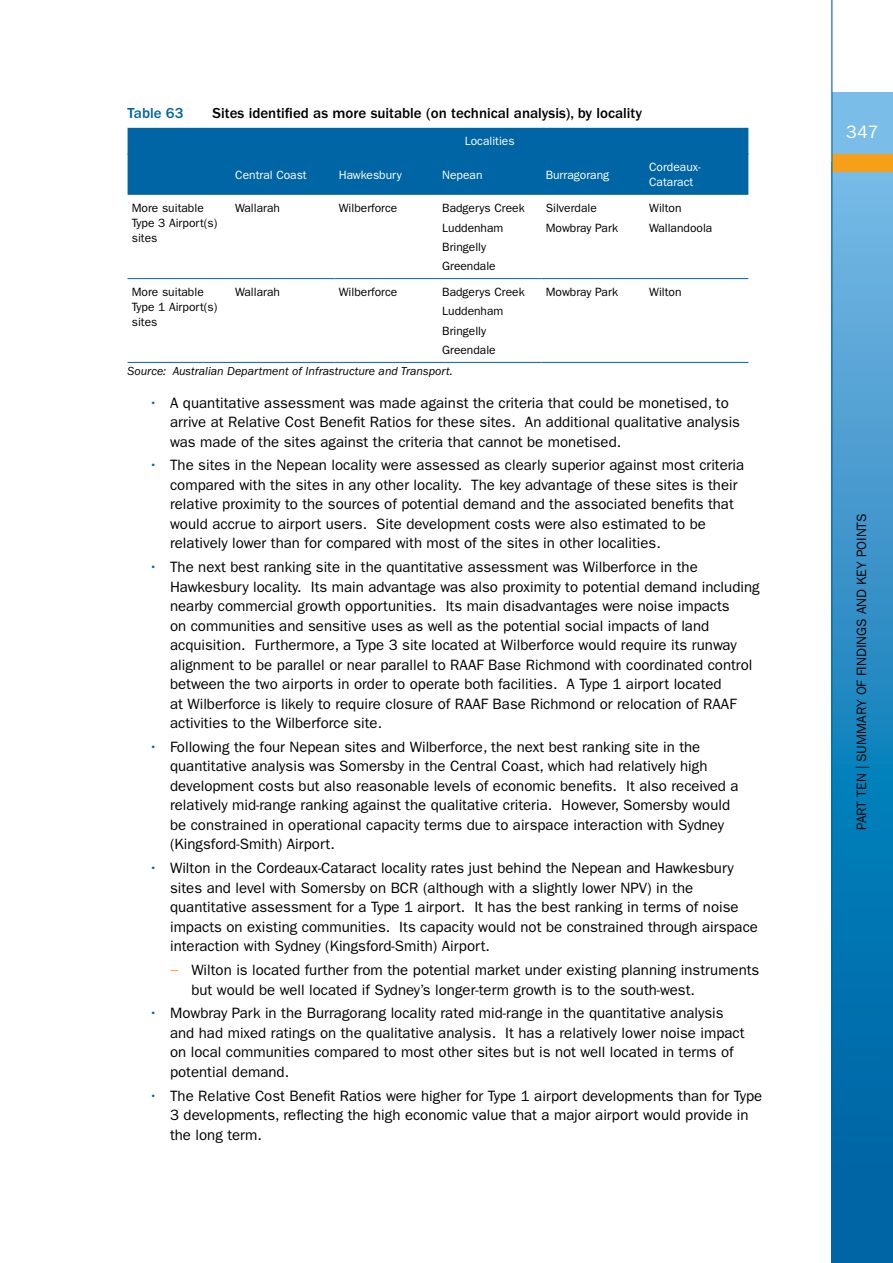
<style>
.page{position:relative;width:893px;height:1263px;background:#fff}
.page>*{position:absolute;margin:0;border:0;box-sizing:border-box;transform-origin:0 0}
.t1{font:18px "Franklin Gothic";color:#fff}
.t2{font:15px/19.5px "Franklin Gothic";color:#000}
.t3{font:500 15px "Franklin Gothic";color:#000}
.t4{font:500 15px "Franklin Gothic";color:#0065a4}
.t5{font:13.5px "Franklin Gothic";color:#000}
.t6{font:12px/19.2px "Franklin Gothic";color:#000}
.t7{font:12px/15px "Franklin Gothic";color:#fff}
.Source{font:italic 12px "Franklin Gothic";color:#000}
.s1{color:#0065a4}
.s2{color:#f6a01a}
</style>
<div class="page">
<svg style="left:832px;top:164px;width:61px;height:1099px;background:#2788c0"></svg>
<div style="left:832px;top:92px;width:61px;height:72px;background:#79bde8"></div>
<div style="left:833px;top:154px;width:60px;height:18px;background:#f6a01a"></div>
<hr style="left:831px;top:0;width:1px;height:1263px;background:#0065a4">
<div style="left:128px;top:128px;width:620px;height:67px;background:#0065a4"></div>
<hr style="left:128px;top:153px;width:103px;height:1px;background:#0065a4">
<hr style="left:128px;top:278px;width:103px;height:1px;background:#0065a4">
<hr style="left:231px;top:278px;width:103px;height:1px;background:#0065a4">
<hr style="left:334px;top:278px;width:104px;height:1px;background:#0065a4">
<hr style="left:438px;top:278px;width:103px;height:1px;background:#0065a4">
<hr style="left:541px;top:278px;width:104px;height:1px;background:#0065a4">
<hr style="left:645px;top:278px;width:103px;height:1px;background:#0065a4">
<hr style="left:231px;top:153px;width:103px;height:1px;background:#0065a4">
<hr style="left:334px;top:153px;width:104px;height:1px;background:#0065a4">
<hr style="left:438px;top:153px;width:103px;height:1px;background:#0065a4">
<hr style="left:541px;top:153px;width:104px;height:1px;background:#0065a4">
<hr style="left:645px;top:153px;width:103px;height:1px;background:#0065a4">
<hr style="left:128px;top:362px;width:103px;height:1px;background:#0065a4">
<hr style="left:231px;top:362px;width:103px;height:1px;background:#0065a4">
<hr style="left:334px;top:362px;width:104px;height:1px;background:#0065a4">
<hr style="left:438px;top:362px;width:103px;height:1px;background:#0065a4">
<hr style="left:541px;top:362px;width:104px;height:1px;background:#0065a4">
<hr style="left:645px;top:362px;width:103px;height:1px;background:#0065a4">
<p class="t4" style="left:128px;top:104px;width:58px">Table 63</p>
<p class="t3" style="left:213px;top:104px;width:431px">Sites identified as more suitable (on technical analysis), by locality</p>
<p class="t7" style="left:465px;top:134px;width:51px">Localities</p>
<p class="t7" style="left:235px;top:167px;width:73px">Central Coast</p>
<p class="t7" style="left:339px;top:167px;width:64px">Hawkesbury</p>
<p class="t7" style="left:442px;top:167px;width:42px">Nepean</p>
<p class="t7" style="left:546px;top:167px;width:65px">Burragorang</p>
<p class="t7" style="left:649px;top:160px;width:53px">Cordeaux-<br>Cataract</p>
<p class="t6" style="left:132px;top:201px;width:87px;line-height:15px">More suitable<br>Type 3 Airport(s) sites</p>
<p class="t6" style="left:235px;top:199px;width:46px">Wallarah</p>
<p class="t6" style="left:339px;top:199px;width:60px">Wilberforce</p>
<p class="t6" style="left:442px;top:199px;width:84px">Badgerys Creek<br>Luddenham<br>Bringelly<br>Greendale</p>
<p class="t6" style="left:546px;top:199px;width:74px">Silverdale<br>Mowbray Park</p>
<p class="t6" style="left:649px;top:199px;width:65px">Wilton<br>Wallandoola</p>
<p class="t6" style="left:132px;top:285px;width:87px;line-height:15px">More suitable<br>Type 1 Airport(s) sites</p>
<p class="t6" style="left:235px;top:283px;width:46px">Wallarah</p>
<p class="t6" style="left:339px;top:283px;width:60px">Wilberforce</p>
<p class="t6" style="left:442px;top:283px;width:84px">Badgerys Creek<br>Luddenham<br>Bringelly<br>Greendale</p>
<p class="t6" style="left:546px;top:283px;width:74px">Mowbray Park</p>
<p class="t6" style="left:649px;top:283px;width:34px">Wilton</p>
<p class="Source" style="left:128px;top:365px;width:327px">Source: Australian Department of Infrastructure and Transport.</p>
<p class="t2" style="left:170px;top:393px;width:571px;text-indent:-21px"><span class="s1">•</span> A quantitative assessment was made against the criteria that could be monetised, to arrive at Relative Cost Benefit Ratios for these sites. An additional qualitative analysis was made of the sites against the criteria that cannot be monetised.</p>
<p class="t2" style="left:170px;top:456px;width:576px;text-indent:-21px"><span class="s1">•</span> The sites in the Nepean locality were assessed as clearly superior against most criteria compared with the sites in any other locality. The key advantage of these sites is their relative proximity to the sources of potential demand and the associated benefits that would accrue to airport users. Site development costs were also estimated to be relatively lower than for compared with most of the sites in other localities.</p>
<p class="t2" style="left:170px;top:557px;width:591px;text-indent:-21px"><span class="s1">•</span> The next best ranking site in the quantitative assessment was Wilberforce in the Hawkesbury locality. Its main advantage was also proximity to potential demand including nearby commercial growth opportunities. Its main disadvantages were noise impacts<br>on communities and sensitive uses as well as the potential social impacts of land acquisition. Furthermore, a Type 3 site located at Wilberforce would require its runway alignment to be parallel or near parallel to RAAF Base Richmond with coordinated control between the two airports in order to operate both facilities. A Type 1 airport located<br>at Wilberforce is likely to require closure of RAAF Base Richmond or relocation of RAAF activities to the Wilberforce site.</p>
<p class="t2" style="left:170px;top:737px;width:570px;text-indent:-21px"><span class="s1">•</span> Following the four Nepean sites and Wilberforce, the next best ranking site in the quantitative analysis was Somersby in the Central Coast, which had relatively high development costs but also reasonable levels of economic benefits. It also received a relatively mid-range ranking against the qualitative criteria. However, Somersby would be constrained in operational capacity terms due to airspace interaction with Sydney (Kingsford-Smith) Airport.</p>
<p class="t2" style="left:170px;top:858px;width:589px;text-indent:-21px"><span class="s1">•</span> Wilton in the Cordeaux-Cataract locality rates just behind the Nepean and Hawkesbury sites and level with Somersby on BCR (although with a slightly lower NPV) in the quantitative assessment for a Type 1 airport. It has the best ranking in terms of noise impacts on existing communities. Its capacity would not be constrained through airspace interaction with Sydney (Kingsford-Smith) Airport.</p>
<p class="t2" style="left:191px;top:960px;width:570px;text-indent:-21px"><span class="s2">−</span> Wilton is located further from the potential market under existing planning instruments but would be well located if Sydney’s longer-term growth is to the south-west.</p>
<p class="t2" style="left:170px;top:1003px;width:576px;text-indent:-21px"><span class="s1">•</span> Mowbray Park in the Burragorang locality rated mid-range in the quantitative analysis and had mixed ratings on the qualitative analysis. It has a relatively lower noise impact on local communities compared to most other sites but is not well located in terms of potential demand.</p>
<p class="t2" style="left:170px;top:1086px;width:594px;text-indent:-21px"><span class="s1">•</span> The Relative Cost Benefit Ratios were higher for Type 1 airport developments than for Type<br>3 developments, reflecting the high economic value that a major airport would provide in the long term.</p>
<p class="t1" style="left:846px;top:122px;width:34px">347</p>
<p class="t5" style="left:854px;top:830px;width:318px;rotate:-90deg">PART TEN | SUMMARY OF FINDINGS AND KEY POINTS</p>
</div>
